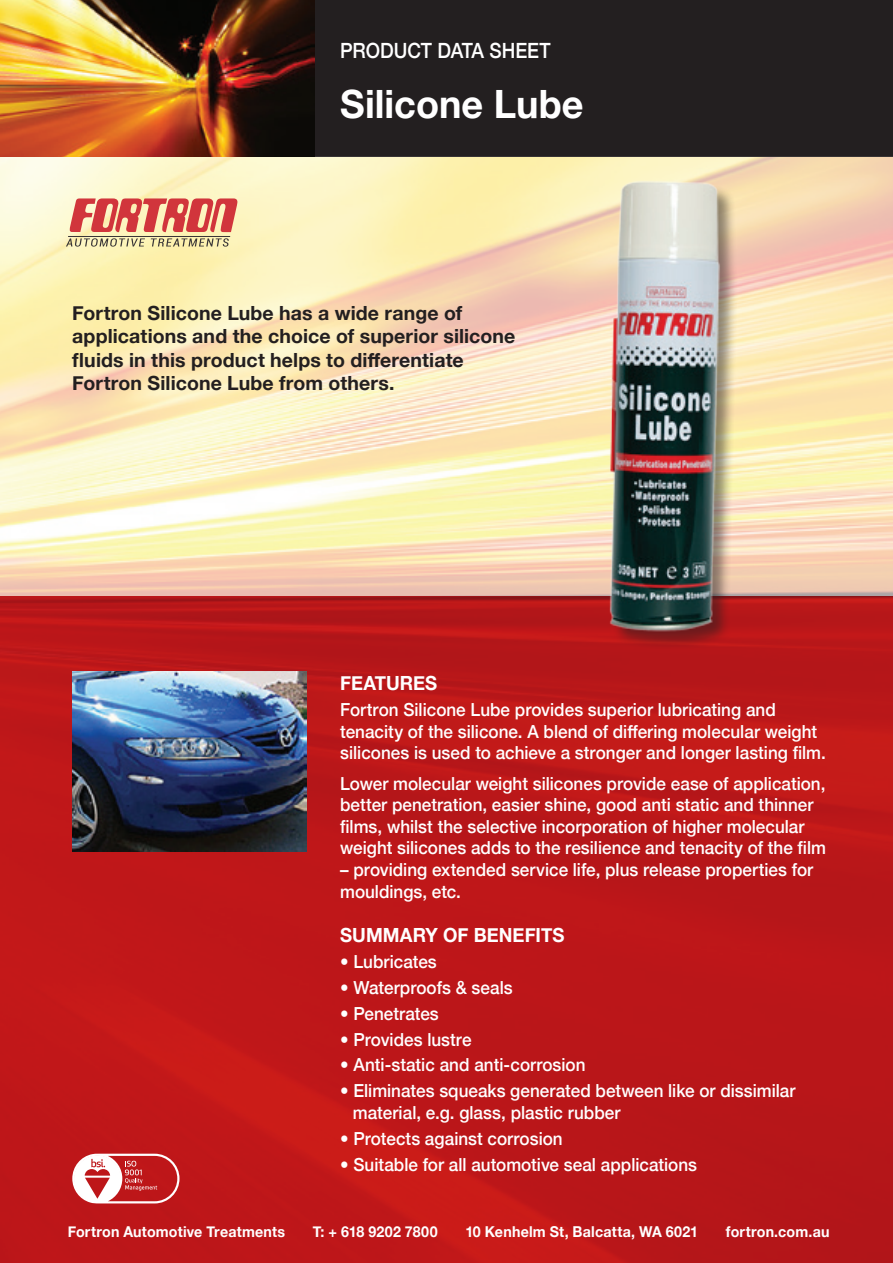
<style>
.page{position:relative;width:893px;height:1263px;background:#fff}
.page>*{position:absolute;margin:0;border:0;box-sizing:border-box;transform-origin:0 0}
.t1{font:700 39px "Helvetica Neue";color:#fff}
.t2{font:500 21px "Helvetica Neue";color:#fff;scale:.9 1}
.t3{font:700 19.5px/23.4px "Helvetica Neue";letter-spacing:.005em;color:#231f20}
.t4{font:700 19.5px "Helvetica Neue";color:#fff;scale:.95 1}
.t5{font:500 18px/21.6px "Helvetica Neue";color:#fff;scale:.95 1}
.t6{font:700 15px "Helvetica Neue";letter-spacing:.015em;color:#fff;scale:.95 1}
</style>
<div class="page">
<div style="left:0;top:596px;width:893px;height:667px;background:linear-gradient(to right,#c01719,#b91719)"></div>
<div style="left:313px;top:0;width:580px;height:156px;background:#231f20"></div>
<svg style="left:0;top:157px;width:893px;height:439px"></svg>
<img style="left:535px;top:161px;width:265px;height:499px">
<img style="left:0;top:0;width:314px;height:156px">
<img style="left:72px;top:671px;width:234px;height:180px">
<svg style="left:72px;top:1154px;width:107px;height:49px"></svg>
<p class="t2" style="left:340px;top:33px;width:235px">PRODUCT DATA SHEET</p>
<h1 class="t1" style="left:340px;top:73px;width:245px">Silicone Lube</h1>
<p class="t3" style="left:72px;top:302px;width:445px">Fortron Silicone Lube has a wide range of applications and the choice of superior silicone fluids in this product helps to differentiate Fortron Silicone Lube from others.</p>
<p class="t4" style="left:340px;top:668px;width:104px">FEATURES</p>
<p class="t5" style="left:340px;top:697px;width:513px">Fortron Silicone Lube provides superior lubricating and tenacity of the silicone. A blend of differing molecular weight silicones is used to achieve a stronger and longer lasting film.</p>
<p class="t5" style="left:340px;top:771px;width:513px">Lower molecular weight silicones provide ease of application, better penetration, easier shine, good anti static and thinner films, whilst the selective incorporation of higher molecular weight silicones adds to the resilience and tenacity of the film</p>
<p class="t5" style="left:340px;top:857px;width:499px">– providing extended service life, plus release properties for mouldings, etc.</p>
<p class="t4" style="left:340px;top:920px;width:238px">SUMMARY OF BENEFITS</p>
<p class="t5" style="left:340px;top:949px;width:103px">• Lubricates</p>
<p class="t5" style="left:340px;top:975px;width:183px">• Waterproofs &amp; seals</p>
<p class="t5" style="left:340px;top:1001px;width:105px">• Penetrates</p>
<p class="t5" style="left:340px;top:1027px;width:140px">• Provides lustre</p>
<p class="t5" style="left:340px;top:1053px;width:260px">• Anti-static and anti-corrosion</p>
<p class="t5" style="left:353px;top:1079px;width:467px;text-indent:-13px">• Eliminates squeaks generated between like or dissimilar material, e.g. glass, plastic rubber</p>
<p class="t5" style="left:340px;top:1126px;width:236px">• Protects against corrosion</p>
<p class="t5" style="left:340px;top:1152px;width:377px">• Suitable for all automotive seal applications</p>
<p class="t6" style="left:68px;top:1220px;width:230px">Fortron Automotive Treatments</p>
<p class="t6" style="left:313px;top:1220px;width:133px">T: + 618 9202 7800</p>
<p class="t6" style="left:465px;top:1220px;width:247px">10 Kenhelm St, Balcatta, WA 6021</p>
<p class="t6" style="left:726px;top:1220px;width:111px">fortron.com.au</p>
</div>
